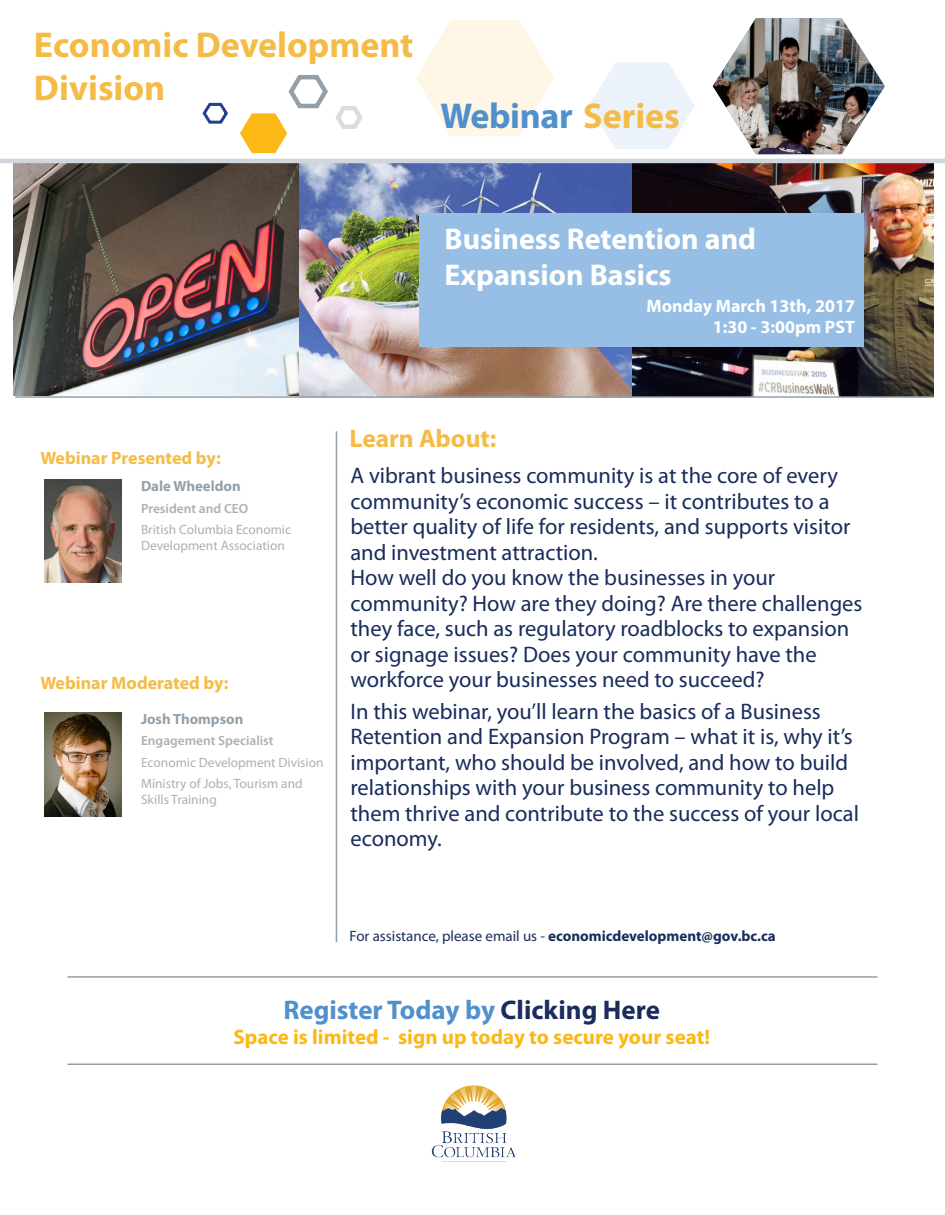
<style>
.page{position:relative;width:945px;height:1215px;background:#fff}
.page>*{position:absolute;margin:0;border:0;box-sizing:border-box;transform-origin:0 0}
.Headline{font:700 36px "Myriad Pro";color:#f4bc47}
.Headline-2{font:700 36px "Myriad Pro";letter-spacing:-.01em;color:#5090cc}
.Picture_Overlay_Head{font:700 30px/36px "Myriad Pro";color:#fff}
.Call_To_Action{font:700 27px "Myriad Pro";color:#5090cc}
.Subheading{font:700 25.5px "Myriad Pro";color:#f4bc47}
.Body_Copy{font:22.5px/25.5px "Myriad Pro";color:#192c5c}
.Call_To_Action-2{font:700 21px "Myriad Pro";color:#fcb814}
.Subheading-2{font:700 18px "Myriad Pro";color:#f4bc47}
.t1{font:700 18px "Myriad Pro";color:#fff}
.Body_Copy-2{font:700 15px "Myriad Pro";color:#192c5c}
.Body_Copy-3{font:700 14.85px "Myriad Pro";color:#94a0a9}
.Body_Copy-4{font:13.5px/16.2px "Myriad Pro";color:#aeafae}
.Body_Copy-5{font:600 13.5px "Myriad Pro";color:#aeafae}
.s1{color:#f4bc47}
.s2{font-weight:400}
.s3{color:#192c5c}
</style>
<div class="page">
<img style="left:632px;top:163px;width:302px;height:234px">
<img style="left:14px;top:163px;width:286px;height:233px">
<img style="left:300px;top:163px;width:332px;height:233px">
<hr style="left:15px;top:396px;width:918px;height:2px;background:#94a0a9">
<hr style="left:0;top:159px;width:945px;height:4px;background:#d1d6dc">
<div style="left:419px;top:213px;width:445px;height:133px;background:#97bfe6"></div>
<hr style="left:336px;top:431px;width:1px;height:511px;background:#94a0a9">
<img style="left:431px;top:1085px;width:84px;height:77px">
<svg style="left:416px;top:20px;width:138px;height:116px"></svg>
<svg style="left:589px;top:63px;width:106px;height:86px"></svg>
<svg style="left:202px;top:102px;width:26px;height:22px"></svg>
<svg style="left:240px;top:75px;width:123px;height:78px"></svg>
<img style="left:713px;top:18px;width:172px;height:136px">
<hr style="left:68px;top:976px;width:810px;height:2px;background:#94a0a9">
<hr style="left:68px;top:1064px;width:810px;height:1px;background:#94a0a9">
<img style="left:45px;top:480px;width:77px;height:103px">
<img style="left:45px;top:712px;width:77px;height:105px">
<p class="Headline" style="left:34px;top:21px;width:381px">Economic Development</p>
<p class="Headline" style="left:34px;top:65px;width:133px">Division</p>
<p class="Headline-2" style="left:440px;top:92px;width:241px">Webinar <span class="s1">Series</span></p>
<p class="Picture_Overlay_Head" style="left:445px;top:220px;width:313px">Business Retention and<br>Expansion Basics</p>
<p class="t1" style="left:647px;top:294px;width:210px">Monday March 13th, 2017</p>
<p class="t1" style="left:713px;top:316px;width:144px">1:30 - 3:00pm PST</p>
<p class="Subheading-2" style="left:40px;top:446px;width:182px">Webinar Presented by:</p>
<p class="Body_Copy-3" style="left:141px;top:476px;width:101px">Dale Wheeldon</p>
<p class="Body_Copy-5" style="left:141px;top:499px;width:109px">President and CEO</p>
<p class="Body_Copy-4" style="left:141px;top:521px;width:152px">British Columbia Economic<br>Development Association</p>
<p class="Subheading-2" style="left:40px;top:671px;width:190px">Webinar Moderated by:</p>
<p class="Body_Copy-3" style="left:141px;top:709px;width:104px">Josh Thompson</p>
<p class="Body_Copy-5" style="left:141px;top:732px;width:134px">Engagement Specialist</p>
<p class="Body_Copy-4" style="left:141px;top:754px;width:184px">Economic Development Division</p>
<p class="Body_Copy-4" style="left:141px;top:775px;width:163px">Ministry of Jobs, Tourism and<br>Skills Training</p>
<p class="Subheading" style="left:350px;top:422px;width:148px">Learn About:</p>
<p class="Body_Copy" style="left:350px;top:463px;width:514px">A vibrant business community is at the core of every community’s economic success – it contributes to a better quality of life for residents, and supports visitor and investment attraction.<br>How well do you know the businesses in your community? How are they doing? Are there challenges they face, such as regulatory roadblocks to expansion or signage issues? Does your community have the workforce your businesses need to succeed?</p>
<p class="Body_Copy" style="left:350px;top:698px;width:510px">In this webinar, you’ll learn the basics of a Business Retention and Expansion Program – what it is, why it’s important, who should be involved, and how to build relationships with your business community to help them thrive and contribute to the success of your local economy.</p>
<p class="Body_Copy-2" style="left:350px;top:927px;width:428px"><span class="s2">For assistance, please email us -</span> economicdevelopment@gov.bc.ca</p>
<p class="Call_To_Action" style="left:283px;top:992px;width:378px">Register Today by <span class="s3">Clicking Here</span></p>
<p class="Call_To_Action-2" style="left:233px;top:1023px;width:478px">Space is limited - sign up today to secure your seat!</p>
</div>
